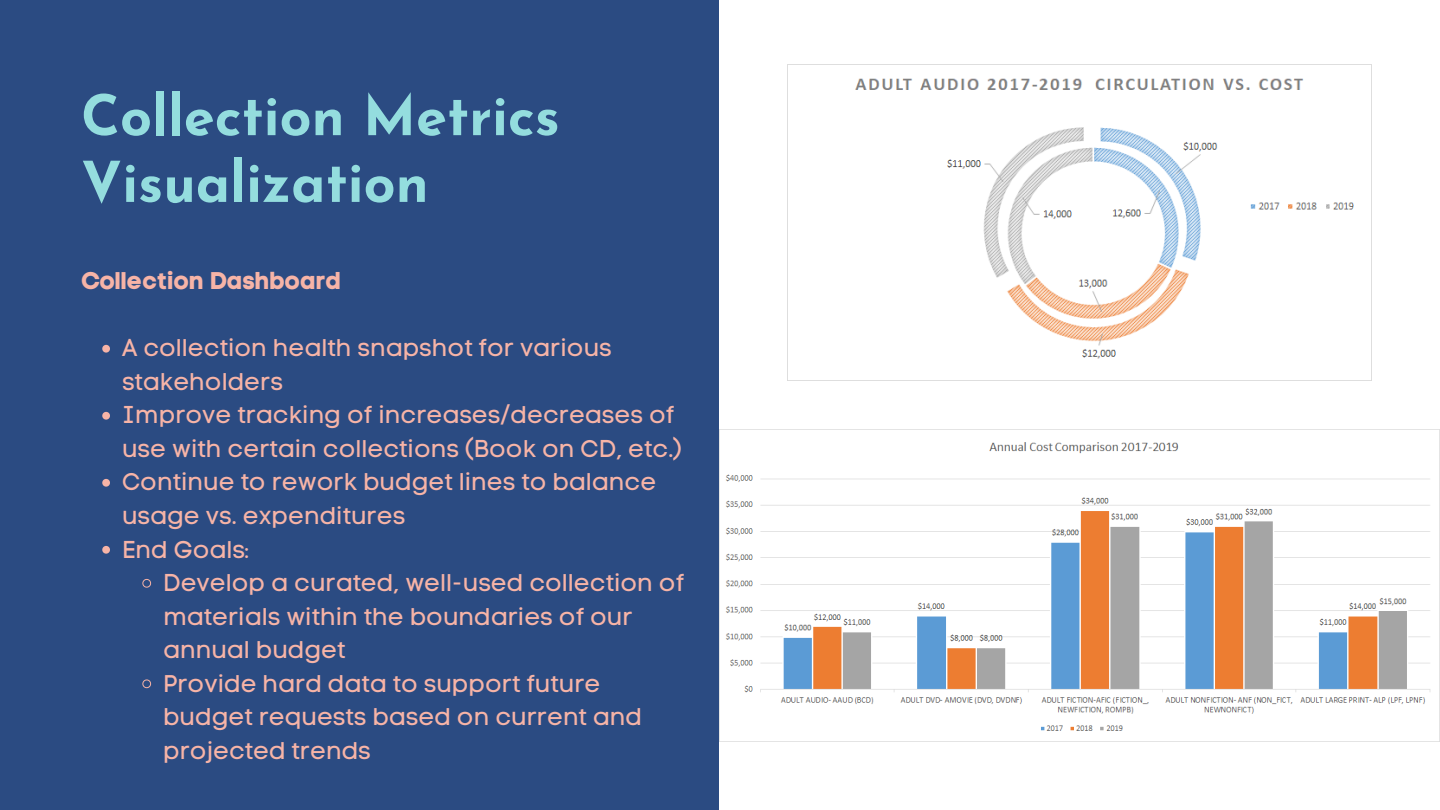
<style>
.page{position:relative;width:1440px;height:810px;background:#2b4b82}
.page>*{position:absolute;margin:0;border:0;box-sizing:border-box;transform-origin:0 0}
.t1{font:700 56px/66.8px "Josefin Sans";color:#94ddde}
.t2{font:24.2px/33.5px "Code Pro Normal LC";color:#f7b4a7}
.t3{font:24.2px "Code Pro Bold LC";color:#f7b4a7}
</style>
<div class="page">
<div style="left:720px;top:0;width:720px;height:810px;background:#fff"></div>
<img style="left:720px;top:429px;width:720px;height:312px">
<img style="left:788px;top:64px;width:583px;height:295px">
<svg style="left:102px;top:345px;width:8px;height:8px"></svg>
<svg style="left:102px;top:412px;width:8px;height:8px"></svg>
<svg style="left:102px;top:479px;width:8px;height:8px"></svg>
<svg style="left:102px;top:546px;width:8px;height:8px"></svg>
<svg style="left:142px;top:579px;width:9px;height:9px"></svg>
<svg style="left:142px;top:679px;width:9px;height:9px"></svg>
<h1 class="t1" style="left:81px;top:88px;width:480px">Collection Metrics<br>Visualization</h1>
<p class="t3" style="left:81px;top:266px;width:262px">Collection Dashboard</p>
<p class="t2" style="left:122px;top:331px;width:562px">A collection health snapshot for various stakeholders<br>Improve tracking of increases/decreases of use with certain collections (Book on CD, etc.)<br>Continue to rework budget lines to balance usage vs. expenditures<br>End Goals:</p>
<p class="t2" style="left:163px;top:566px;width:523px">Develop a curated, well-used collection of materials within the boundaries of our annual budget<br>Provide hard data to support future budget requests based on current and projected trends</p>
</div>
